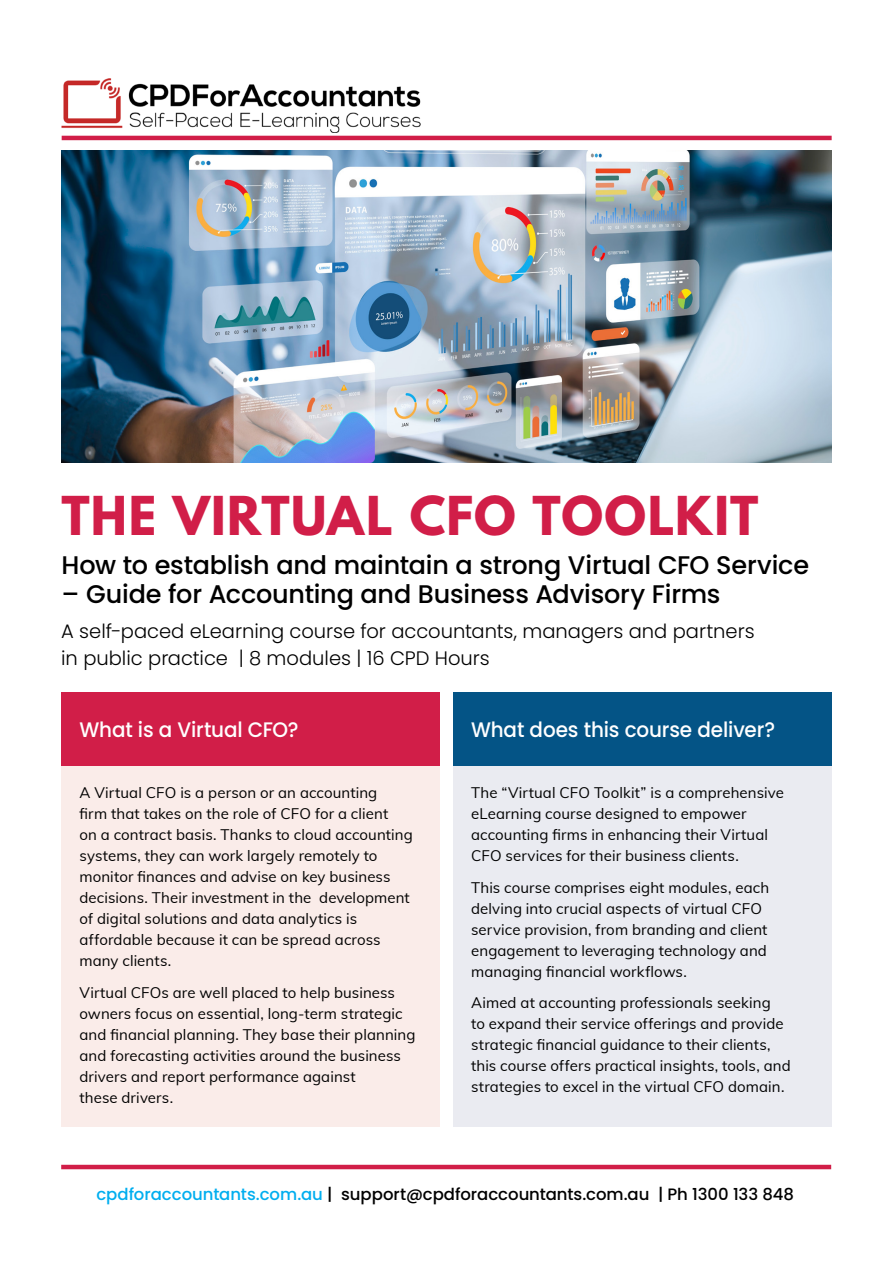
<style>
.page{position:relative;width:893px;height:1263px;background:#fff}
.page>*{position:absolute;margin:0;border:0;box-sizing:border-box;transform-origin:0 0}
.t1{font:700 47.55px "League Spartan";letter-spacing:.02em;color:#d11e48}
.t2{font:500 25.5px "Poppins";letter-spacing:-.01em;color:#000}
.t3{font:500 21px "Poppins";letter-spacing:-.005em;color:#fff;scale:.95 1}
.t4{font:300 19.5px/27px "Poppins";color:#000}
.t5{font:500 16.5px "Poppins";letter-spacing:-.005em;color:#000}
.t6{font:15px/21px "Muli";letter-spacing:.005em;color:#000}
.s1{color:#00aeef}
</style>
<div class="page">
<img style="left:61px;top:78px;width:360px;height:55px">
<hr style="left:62px;top:136px;width:770px;height:4px;background:#d11e48">
<hr style="left:61px;top:1165px;width:770px;height:4px;background:#d11e48">
<div style="left:62px;top:746px;width:378px;height:380px;background:#faece9"></div>
<div style="left:62px;top:693px;width:378px;height:73px;background:#d11e48"></div>
<div style="left:453px;top:761px;width:378px;height:365px;background:#eaebf1"></div>
<div style="left:453px;top:693px;width:378px;height:73px;background:#045486"></div>
<img style="left:62px;top:151px;width:769px;height:311px">
<h1 class="t1" style="left:62px;top:479px;width:698px">THE VIRTUAL CFO TOOLKIT</h1>
<h2 class="t2" style="left:62px;top:550px;width:749px">How to establish and maintain a strong Virtual CFO Service</h2>
<h2 class="t2" style="left:62px;top:579px;width:661px">– Guide for Accounting and Business Advisory Firms</h2>
<h3 class="t4" style="left:61px;top:618px;width:695px">A self-paced eLearning course for accountants, managers and partners in public practice | 8 modules | 16 CPD Hours</h3>
<h3 class="t3" style="left:80px;top:718px;width:232px">What is a Virtual CFO?</h3>
<p class="t6" style="left:80px;top:781px;width:335px">A Virtual CFO is a person or an accounting<br>firm that takes on the role of CFO for a client<br>on a contract basis. Thanks to cloud accounting systems, they can work largely remotely to monitor finances and advise on key business decisions. Their investment in the development of digital solutions and data analytics is affordable because it can be spread across many clients.</p>
<p class="t6" style="left:80px;top:981px;width:337px">Virtual CFOs are well placed to help business owners focus on essential, long-term strategic and financial planning. They base their planning and forecasting activities around the business drivers and report performance against<br>these drivers.</p>
<h3 class="t3" style="left:471px;top:718px;width:322px">What does this course deliver?</h3>
<p class="t6" style="left:471px;top:781px;width:314px">The “Virtual CFO Toolkit” is a comprehensive eLearning course designed to empower accounting firms in enhancing their Virtual CFO services for their business clients.</p>
<p class="t6" style="left:471px;top:876px;width:299px">This course comprises eight modules, each delving into crucial aspects of virtual CFO service provision, from branding and client engagement to leveraging technology and managing financial workflows.</p>
<p class="t6" style="left:471px;top:991px;width:321px">Aimed at accounting professionals seeking<br>to expand their service offerings and provide strategic financial guidance to their clients, this course offers practical insights, tools, and strategies to excel in the virtual CFO domain.</p>
<p class="t5" style="left:96px;top:1185px;width:699px"><span class="s1">cpdforaccountants.com.au</span> | support@cpdforaccountants.com.au | Ph 1300 133 848</p>
</div>
